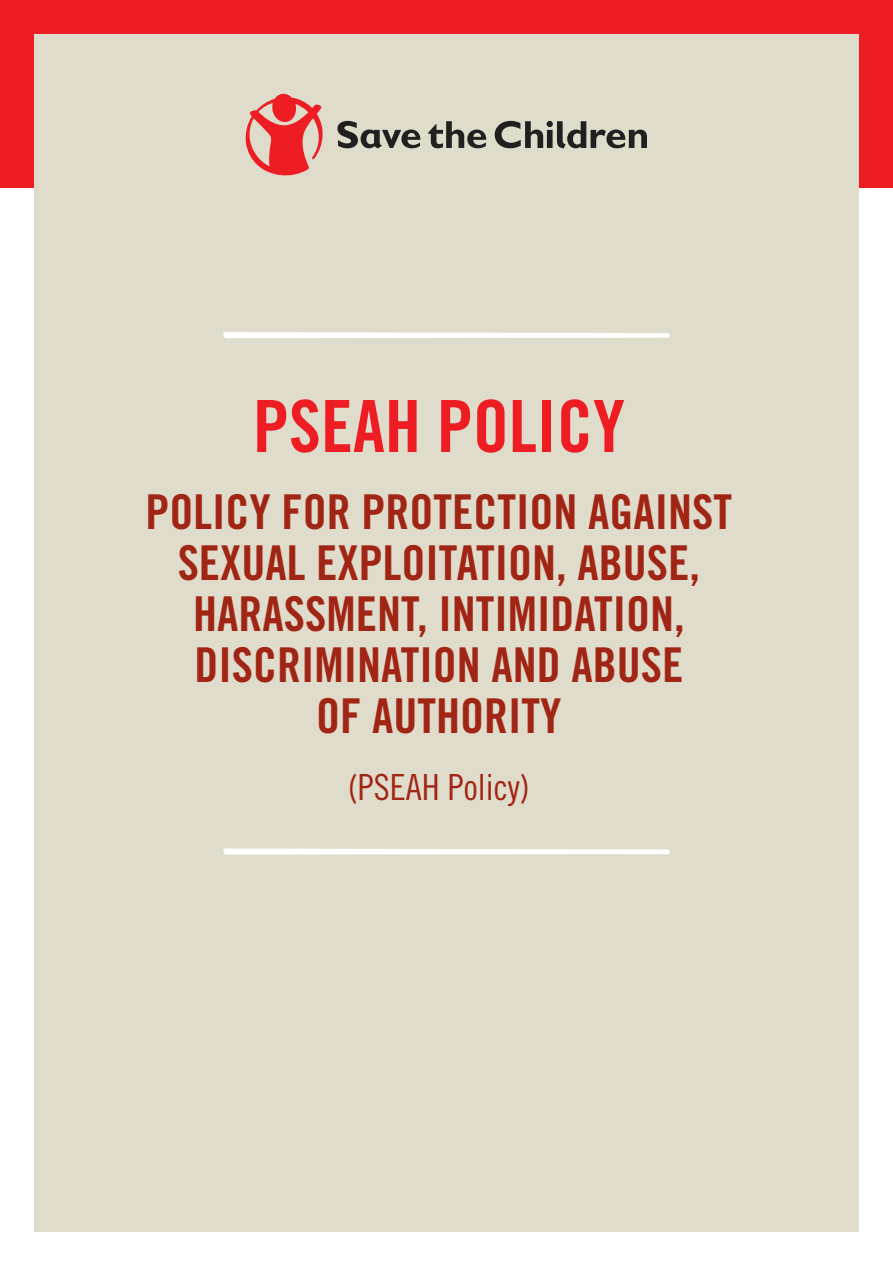
<style>
.page{position:relative;width:893px;height:1263px;background:#fff}
.page>*{position:absolute;margin:0;border:0;box-sizing:border-box;transform-origin:0 0}
.titolo_capitolo{font:72px "Trade Gothic LT Std Bd Cn 20";color:#ee1d23}
.titolo_capitolo-2{font:48px/51px "Trade Gothic LT Std Bd Cn 20";color:#a12514;text-align:center}
.titolo_capitolo-3{font:36px "Trade Gothic LT Std Cn 18";color:#a12514}
</style>
<div class="page">
<div style="left:0;top:0;width:893px;height:187px;background:#ee1d23"></div>
<div style="left:34px;top:34px;width:825px;height:1198px;background:#e0dccb"></div>
<svg style="left:223px;top:332px;width:447px;height:6px;background:#fbfbf9"></svg>
<svg style="left:223px;top:848px;width:447px;height:7px"></svg>
<svg style="left:246px;top:94px;width:77px;height:81px"></svg>
<svg style="left:337px;top:121px;width:310px;height:27px"></svg>
<p class="titolo_capitolo" style="left:253px;top:383px;width:373px">PSEAH POLICY</p>
<p class="titolo_capitolo-2" style="left:146px;top:485px;width:588px">POLICY FOR PROTECTION AGAINST<br>SEXUAL EXPLOITATION, ABUSE,<br>HARASSMENT, INTIMIDATION,<br>DISCRIMINATION AND ABUSE<br>OF AUTHORITY</p>
<p class="titolo_capitolo-3" style="left:348px;top:766px;width:183px">(PSEAH Policy)</p>
</div>
